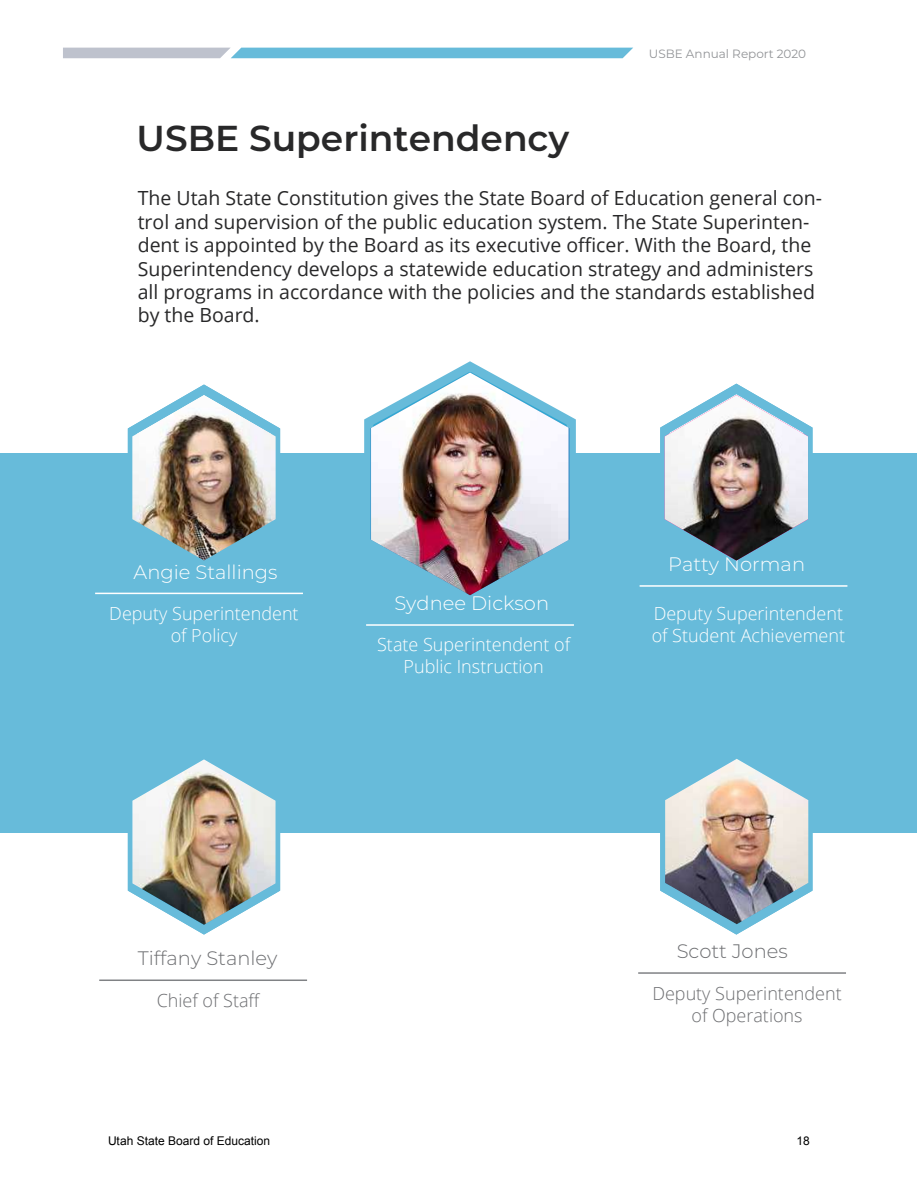
<style>
.page{position:relative;width:918px;height:1188px;background:#fff}
.page>*{position:absolute;margin:0;border:0;box-sizing:border-box;transform-origin:0 0}
.t1{font:600 36px "Montserrat";color:#282829}
.t2{font:19.5px/23.4px "Open Sans";color:#282829}
.t3{font:300 19.5px "Montserrat";color:#fff}
.t4{font:300 19.5px "Montserrat";color:#6d6e71}
.t5{font:300 18px/21.6px "Open Sans";color:#fff;text-align:center}
.t6{font:300 18px/21.6px "Open Sans";color:#6d6e71;text-align:center}
.t7{font:12px "Arial";color:#000}
.t8{font:12px "Montserrat";color:#929497}
</style>
<div class="page">
<div style="left:0;top:453px;width:916px;height:380px;background:#67bbda"></div>
<hr style="left:95px;top:593px;width:208px;height:1px;background:#fff">
<hr style="left:366px;top:624px;width:208px;height:2px;background:#fff">
<hr style="left:640px;top:585px;width:207px;height:2px;background:#fff">
<svg style="left:63px;top:48px;width:570px;height:10px"></svg>
<svg style="left:364px;top:361px;width:212px;height:235px"></svg>
<svg style="left:127px;top:384px;width:154px;height:69px"></svg>
<hr style="left:99px;top:980px;width:208px;height:1px;background:#808285">
<hr style="left:638px;top:972px;width:208px;height:2px;background:#808285">
<svg style="left:660px;top:383px;width:153px;height:137px"></svg>
<img style="left:665px;top:395px;width:143px;height:166px">
<img style="left:371px;top:373px;width:198px;height:222px">
<img style="left:132px;top:395px;width:144px;height:166px">
<svg style="left:127px;top:833px;width:154px;height:102px"></svg>
<img style="left:132px;top:759px;width:144px;height:166px">
<svg style="left:660px;top:800px;width:153px;height:135px"></svg>
<img style="left:665px;top:759px;width:143px;height:165px">
<h1 class="t1" style="left:137px;top:113px;width:434px">USBE Superintendency</h1>
<p class="t8" style="left:649px;top:46px;width:159px">USBE Annual Report 2020</p>
<p class="t2" style="left:138px;top:186px;width:686px">The Utah State Constitution gives the State Board of Education general con&shy;trol and supervision of the public education system. The State Superinten&shy;dent is appointed by the Board as its executive officer. With the Board, the Superintendency develops a statewide education strategy and administers all programs in accordance with the policies and the standards established by the Board.</p>
<p class="t3" style="left:134px;top:558px;width:145px">Angie Stallings</p>
<p class="t3" style="left:668px;top:551px;width:139px">Patty Norman</p>
<p class="t3" style="left:394px;top:590px;width:156px">Sydnee Dickson</p>
<p class="t5" style="left:109px;top:603px;width:191px">Deputy Superintendent of Policy</p>
<p class="t5" style="left:652px;top:603px;width:195px;text-align:left">Deputy Superintendent of Student Achievement</p>
<p class="t5" style="left:377px;top:633px;width:195px">State Superintendent of<br>Public Instruction</p>
<p class="t4" style="left:138px;top:945px;width:141px">Tiffany Stanley</p>
<p class="t6" style="left:157px;top:989px;width:105px">Chief of Staff</p>
<p class="t4" style="left:677px;top:938px;width:113px">Scott Jones</p>
<p class="t6" style="left:652px;top:982px;width:191px">Deputy Superintendent of Operations</p>
<p class="t7" style="left:108px;top:1133px;width:164px">Utah State Board of Education</p>
<p class="t7" style="left:797px;top:1133px;width:15px">18</p>
</div>
